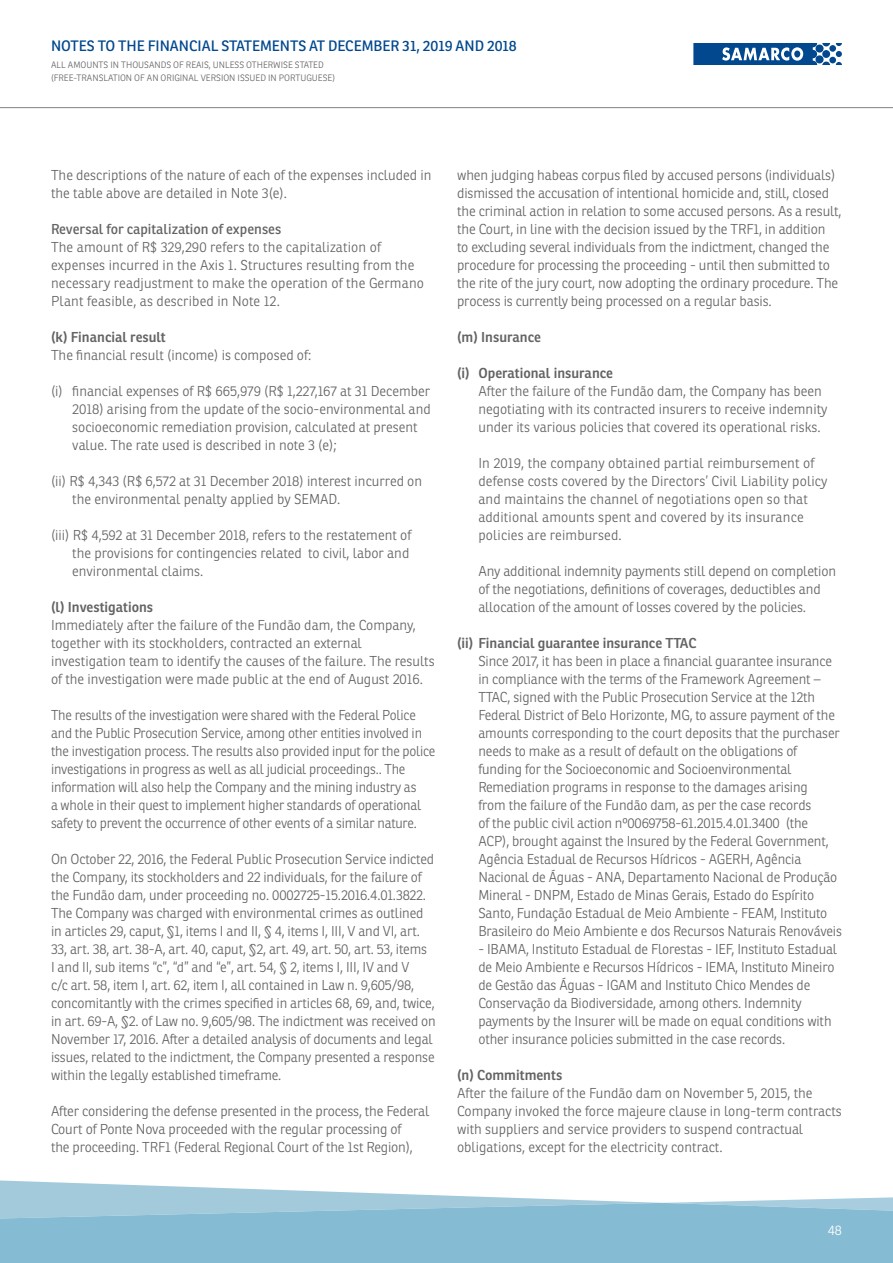
<style>
.page{position:relative;width:893px;height:1263px;background:#fff}
.page>*{position:absolute;margin:0;border:0;box-sizing:border-box;transform-origin:0 0}
.t1{font:14.7px "Ronnia";color:#01488f}
.t2{font:300 13.95px/18px "Ronnia";letter-spacing:-.01em;color:#636366}
.t3{font:300 13.95px/18px "Ronnia";letter-spacing:.01em;color:#636366}
.t4{font:600 13.95px "Ronnia";color:#636366}
.t5{font:13.95px "Ronnia";color:#636366}
.t6{font:300 13.5px "Ronnia";color:#fff}
.t7{font:300 9px "Ronnia";color:#636366}
</style>
<div class="page">
<svg style="left:693px;top:43px;width:149px;height:22px"></svg>
<hr style="left:0;top:107px;width:893px;height:1px;background:#808285">
<svg style="left:0;top:1180px;width:893px;height:23px"></svg>
<svg style="left:0;top:1203px;width:893px;height:60px;fill:#86bcd3"></svg>
<p class="t1" style="left:51px;top:36px;width:467px">NOTES TO THE FINAN CIAL STATEMENTS AT DECEMBER 31, 2019 AND 2018</p>
<p class="t7" style="left:51px;top:59px;width:274px">All amounts in thousands of Reais, unless otherwise stated</p>
<p class="t7" style="left:51px;top:72px;width:286px">(Free-translation of an original version issued in Portuguese)</p>
<p class="t2" style="left:51px;top:166px;width:382px">The descriptions of the nature of each of the expenses included in the table above are detailed in Note 3(e).</p>
<p class="t5" style="left:51px;top:220px;width:232px">REVERSAL FOR CAPITALIZATION OF EXPENSES</p>
<p class="t3" style="left:51px;top:238px;width:374px">The amount of R$ 329,290 refers to the capitalization of expenses incurred in the Axis 1. Structures resulting from the necessary readjustment to make the operation of the Germano Plant feasible, as described in Note 12.</p>
<p class="t4" style="left:51px;top:328px;width:116px">(k) Financial result</p>
<p class="t2" style="left:51px;top:346px;width:262px">The financial result (income) is composed of:</p>
<p class="t2" style="left:72px;top:382px;width:360px;text-indent:-21px">(i) financial expenses of R$ 665,979 (R$ 1,227,167 at 31 December 2018) arising from the update of the socio-environmental and socioeconomic remediation provision, calculated at present value. The rate used is described in note 3 (e);</p>
<p class="t2" style="left:72px;top:472px;width:351px;text-indent:-21px">(ii) R$ 4,343 (R$ 6,572 at 31 December 2018) interest incurred on the environmental penalty applied by SEMAD.</p>
<p class="t2" style="left:72px;top:526px;width:341px;text-indent:-21px">(iii) R$ 4,592 at 31 December 2018, refers to the restatement of the provisions for contingencies related to civil, labor and environmental claims.</p>
<p class="t4" style="left:51px;top:598px;width:104px">(l) Investigations</p>
<p class="t2" style="left:51px;top:616px;width:385px">Immediately after the failure of the Fundão dam, the Company, together with its stockholders, contracted an external investigation team to identify the causes of the failure. The results of the investigation were made public at the end of August 2016.</p>
<p class="t2" style="left:51px;top:706px;width:386px">The results of the investigation were shared with the Federal Police and the Public Prosecution Service, among other entities involved in the investigation process. The results also provided input for the police investigations in progress as well as all judicial proceedings.. The information will also help the Company and the mining industry as<br>a whole in their quest to implement higher standards of operational safety to prevent the occurrence of other events of a similar nature.</p>
<p class="t2" style="left:51px;top:850px;width:386px">On October 22, 2016, the Federal Public Prosecution Service indicted the Company, its stockholders and 22 individuals, for the failure of the Fundão dam, under proceeding no. 0002725-15.2016.4.01.3822.<br>The Company was charged with environmental crimes as outlined in articles 29, caput, §1, items I and II, § 4, items I, III, V and VI, art.<br>33, art. 38, art. 38-A, art. 40, caput, §2, art. 49, art. 50, art. 53, items<br>I and II, sub items “c”, “d” and “e”, art. 54, § 2, items I, III, IV and V<br>c/c art. 58, item I, art. 62, item I, all contained in Law n. 9,605/98, concomitantly with the crimes specified in articles 68, 69, and, twice, in art. 69-A, §2. of Law no. 9,605/98. The indictment was received on November 17, 2016. After a detailed analysis of documents and legal issues, related to the indictment, the Company presented a response within the legally established timeframe.</p>
<p class="t2" style="left:51px;top:1102px;width:380px">After considering the defense presented in the process, the Federal<br>Court of Ponte Nova proceeded with the regular processing of<br>the proceeding. TRF1 (Federal Regional Court of the 1st Region),</p>
<p class="t2" style="left:457px;top:166px;width:386px">when judging habeas corpus filed by accused persons (individuals) dismissed the accusation of intentional homicide and, still, closed the criminal action in relation to some accused persons. As a result, the Court, in line with the decision issued by the TRF1, in addition<br>to excluding several individuals from the indictment, changed the procedure for processing the proceeding - until then submitted to the rite of the jury court, now adopting the ordinary procedure. The process is currently being processed on a regular basis.</p>
<p class="t4" style="left:457px;top:328px;width:85px">(m) Insurance</p>
<p class="t4" style="left:457px;top:364px;width:157px">(i) Operational insurance</p>
<p class="t2" style="left:478px;top:382px;width:352px">After the failure of the Fundão dam, the Company has been negotiating with its contracted insurers to receive indemnity under its various policies that covered its operational risks.</p>
<p class="t3" style="left:478px;top:454px;width:352px">In 2019, the company obtained partial reimbursement of defense costs covered by the Directors’ Civil Liability policy and maintains the channel of negotiations open so that additional amounts spent and covered by its insurance policies are reimbursed.</p>
<p class="t2" style="left:478px;top:562px;width:359px">Any additional indemnity payments still depend on completion of the negotiations, definitions of coverages, deductibles and allocation of the amount of losses covered by the policies.</p>
<p class="t4" style="left:457px;top:634px;width:241px">(ii) Financial guarantee insurance TTAC</p>
<p class="t2" style="left:478px;top:652px;width:365px">Since 2017, it has been in place a financial guarantee insurance in compliance with the terms of the Framework Agreement – TTAC, signed with the Public Prosecution Service at the 12th Federal District of Belo Horizonte, MG, to assure payment of the amounts corresponding to the court deposits that the purchaser needs to make as a result of default on the obligations of funding for the Socioeconomic and Socioenvironmental Remediation programs in response to the damages arising<br>from the failure of the Fundão dam, as per the case records<br>of the public civil action nº0069758-61.2015.4.01.3400 (the ACP), brought against the Insured by the Federal Government, Agência Estadual de Recursos Hídricos - AGERH, Agência Nacional de Águas - ANA, Departamento Nacional de Produção Mineral - DNPM, Estado de Minas Gerais, Estado do Espírito Santo, Fundação Estadual de Meio Ambiente - FEAM, Instituto Brasileiro do Meio Ambiente e dos Recursos Naturais Renováveis</p>
<p class="t2" style="left:478px;top:940px;width:360px">- IBAMA, Instituto Estadual de Florestas - IEF, Instituto Estadual de Meio Ambiente e Recursos Hídricos - IEMA, Instituto Mineiro de Gestão das Águas - IGAM and Instituto Chico Mendes de Conservação da Biodiversidade, among others. Indemnity payments by the Insurer will be made on equal conditions with other insurance policies submitted in the case records.</p>
<p class="t4" style="left:457px;top:1066px;width:107px">(n) Commitments</p>
<p class="t2" style="left:457px;top:1084px;width:386px">After the failure of the Fundão dam on November 5, 2015, the Company invoked the force majeure clause in long-term contracts with suppliers and service providers to suspend contractual obligations, except for the electricity contract.</p>
<p class="t6" style="left:828px;top:1222px;width:16px">48</p>
</div>
